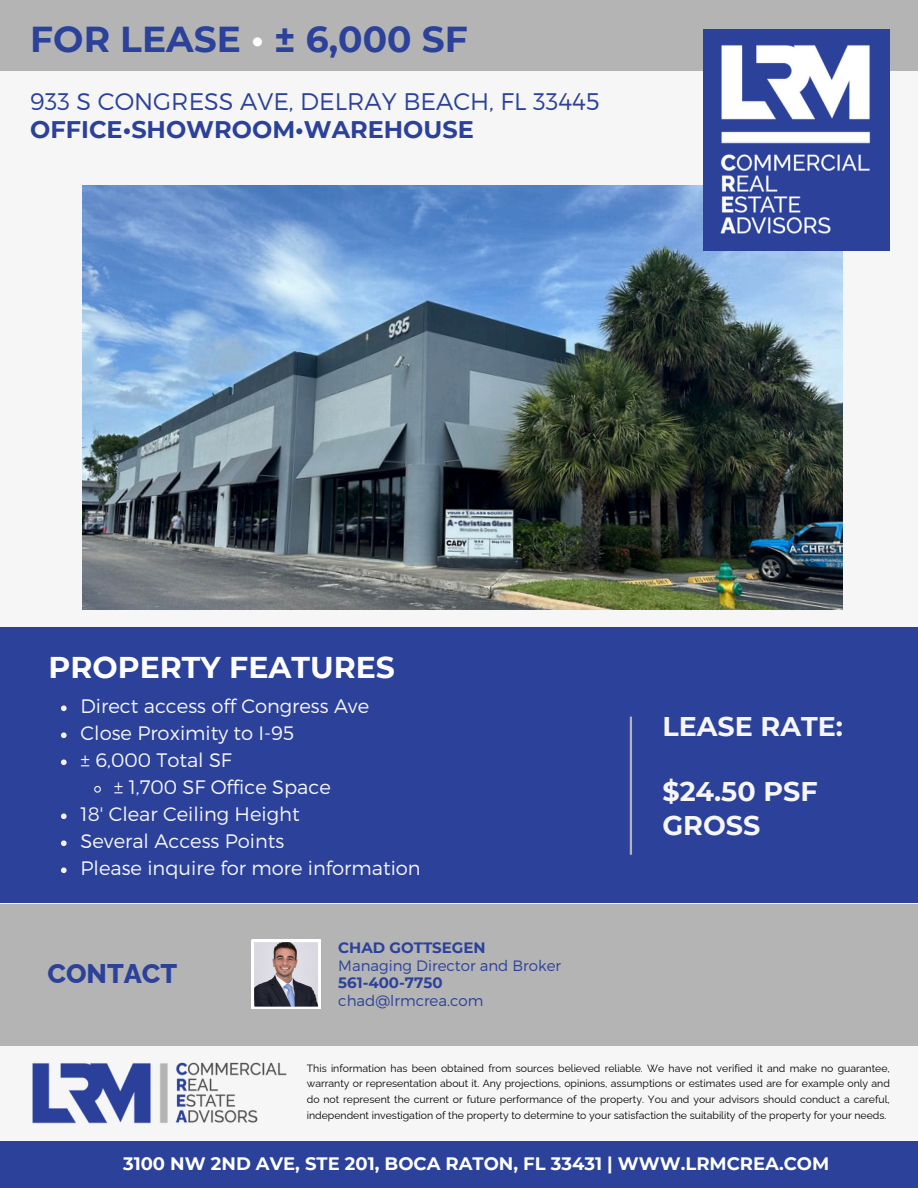
<style>
.page{position:relative;width:918px;height:1188px;background:#f6f6f6}
.page>*{position:absolute;margin:0;border:0;box-sizing:border-box;transform-origin:0 0}
.t1{font:700 36px "Montserrat";color:#2b419a}
.t2{font:700 30px "Montserrat";color:#fff}
.t3{font:700 27px/33.8px "Montserrat";color:#f6f6f6}
.t4{font:800 27px "Raleway";color:#2b419a}
.t5{font:300 24px/28.2px "Montserrat";color:#2b419a}
.t6{font:300 19.5px "Montserrat";color:#f6f6f6}
.t7{font:700 18px "Montserrat";color:#fff}
.t8{font:300 15px "Montserrat";color:#2b419a}
.t9{font:700 15px "Montserrat";color:#2b419a}
.t10{font:10.5px/15.8px "Raleway";color:#000;text-align:justify}
.s1{color:#fff}
.s2{font-weight:700}
</style>
<div class="page">
<div style="left:0;top:0;width:918px;height:70px;background:#b4b4b4"></div>
<img style="left:82px;top:186px;width:761px;height:424px">
<div style="left:703px;top:29px;width:187px;height:222px;background:#2b419a"></div>
<div style="left:0;top:628px;width:918px;height:275px;background:#2b419a"></div>
<div style="left:0;top:1141px;width:918px;height:47px;background:#2b419a"></div>
<img style="left:720px;top:45px;width:150px;height:189px">
<hr style="left:630px;top:717px;width:2px;height:138px;background:#b4b4b4">
<img style="left:32px;top:1062px;width:255px;height:62px">
<div style="left:0;top:904px;width:918px;height:142px;background:#b4b4b4"></div>
<svg style="left:252px;top:940px;width:68px;height:69px"></svg>
<svg style="left:61px;top:705px;width:6px;height:6px"></svg>
<svg style="left:61px;top:732px;width:6px;height:6px"></svg>
<svg style="left:61px;top:759px;width:6px;height:6px"></svg>
<svg style="left:94px;top:785px;width:7px;height:8px"></svg>
<svg style="left:61px;top:813px;width:6px;height:6px"></svg>
<svg style="left:61px;top:840px;width:6px;height:6px"></svg>
<svg style="left:61px;top:867px;width:6px;height:6px"></svg>
<p class="t1" style="left:30px;top:17px;width:439px">FOR LEASE <span class="s1">•</span> ± 6,000 SF</p>
<p class="t5" style="left:30px;top:86px;width:571px">933 S CONGRESS AVE, DELRAY BEACH, FL 33445<br><span class="s2">OFFICE•SHOWROOM•WAREHOUSE</span></p>
<p class="t2" style="left:49px;top:649px;width:348px">PROPERTY FEATURES</p>
<p class="t6" style="left:81px;top:694px;width:290px">Direct access off Congress Ave</p>
<p class="t6" style="left:81px;top:721px;width:215px">Close Proximity to I-95</p>
<h2 class="t6" style="left:81px;top:748px;width:153px">± 6,000 Total SF</h2>
<p class="t6" style="left:114px;top:775px;width:219px">± 1,700 SF Office Space</p>
<p class="t6" style="left:81px;top:802px;width:221px">18' Clear Ceiling Height</p>
<p class="t6" style="left:81px;top:829px;width:205px">Several Access Points</p>
<h4 class="t6" style="left:81px;top:856px;width:342px">Please inquire for more information</h4>
<h2 class="t4" style="left:47px;top:958px;width:131px">CONTACT</h2>
<h3 class="t9" style="left:338px;top:939px;width:149px">CHAD GOTTSEGEN</h3>
<h3 class="t8" style="left:338px;top:956px;width:224px">Managing Director and Broker</h3>
<h3 class="t9" style="left:338px;top:974px;width:106px">561-400-7750</h3>
<h3 class="t8" style="left:338px;top:991px;width:147px">chad@lrmcrea.com</h3>
<p class="t3" style="left:662px;top:709px;width:182px">LEASE RATE:</p>
<p class="t3" style="left:662px;top:774px;width:157px">$24.50 PSF<br>GROSS</p>
<p class="t10" style="left:307px;top:1060px;width:585px">This information has been obtained from sources believed reliable. We have not verified it and make no guarantee, warranty or representation about it. Any projections, opinions, assumptions or estimates used are for example only and do not represent the current or future performance of the property. You and your advisors should conduct a careful, independent investigation of the property to determine to your satisfaction the suitability of the property for your needs.</p>
<p class="t7" style="left:123px;top:1153px;width:708px">3100 NW 2ND AVE, STE 201, BOCA RATON, FL 33431 | WWW.LRMCREA.COM</p>
</div>
